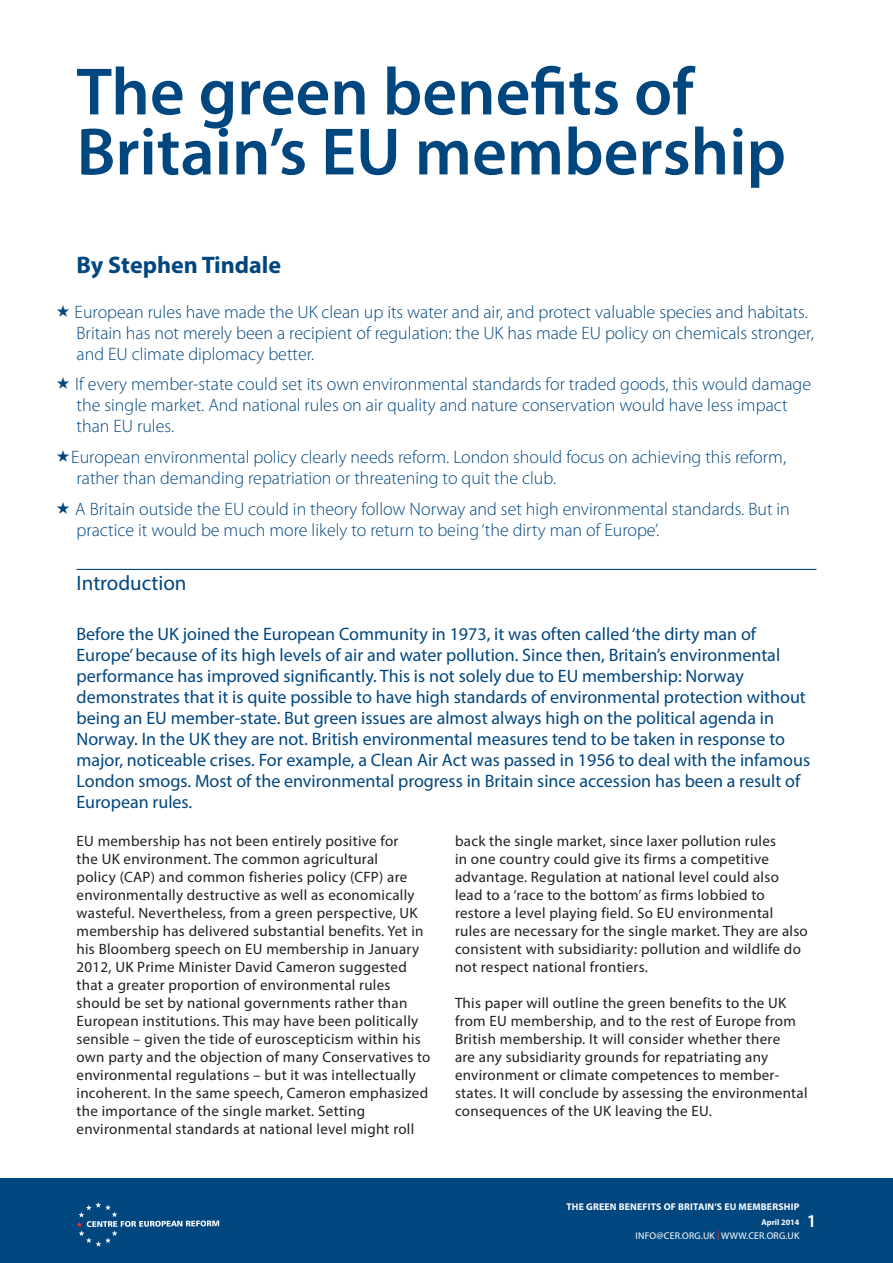
<style>
.page{position:relative;width:893px;height:1263px;background:#fff}
.page>*{position:absolute;margin:0;border:0;box-sizing:border-box;transform-origin:0 0}
.t1{font:600 67.5px/60px "Myriad Pro";color:#00467f}
.t2{font:700 24px "Myriad Pro";color:#00467f}
.t3{font:21px "Myriad Pro";color:#00467f}
.t4{font:300 18px/21px "Myriad Pro";color:#00467f}
.t5{font:18px/21px "Myriad Pro";color:#00467f}
.t6{font:600 18px "Myriad Pro";color:#fff}
.t7{font:15px/18px "Myriad Pro";letter-spacing:.02em;color:#231f20}
.t8{font:700 9.75px "Myriad Pro";letter-spacing:.02em;color:#fff}
.t9{font:9.75px "Myriad Pro";letter-spacing:.02em;color:#fff}
.t10{font:700 8.25px "Myriad Pro";color:#fff}
.s1{color:#ee3224}
</style>
<div class="page">
<div style="left:0;top:1178px;width:893px;height:85px;background:#00467f"></div>
<svg style="left:77px;top:1202px;width:142px;height:45px"></svg>
<hr style="left:77px;top:569px;width:739px;height:1px;background:#00467f">
<h1 class="t1" style="left:77px;top:67px;width:711px">The green benefits of<br>Britain’s EU membership</h1>
<h2 class="t2" style="left:77px;top:256px;width:206px">By Stephen Tindale</h2>
<p class="t4" style="left:75px;top:303px;width:741px">European rules have made the UK clean up its water and air, and protect valuable species and habitats.<br>Britain has not merely been a recipient of regulation: the UK has made EU policy on chemicals stronger, and EU climate diplomacy better.</p>
<p class="t4" style="left:75px;top:376px;width:737px">If every member-state could set its own environmental standards for traded goods, this would damage the single market. And national rules on air quality and nature conservation would have less impact than EU rules.</p>
<p class="t4" style="left:71px;top:448px;width:716px">European environmental policy clearly needs reform. London should focus on achieving this reform, rather than demanding repatriation or threatening to quit the club.</p>
<p class="t4" style="left:75px;top:500px;width:716px">A Britain outside the EU could in theory follow Norway and set high environmental standards. But in practice it would be much more likely to return to being ‘the dirty man of Europe’.</p>
<h3 class="t3" style="left:77px;top:575px;width:112px">Introduction</h3>
<p class="t5" style="left:77px;top:625px;width:735px">Before the UK joined the European Community in 1973, it was often called ‘the dirty man of Europe’ because of its high levels of air and water pollution. Since then, Britain’s environmental performance has improved significantly. This is not solely due to EU membership: Norway demonstrates that it is quite possible to have high standards of environmental protection without being an EU member-state. But green issues are almost always high on the political agenda in Norway. In the UK they are not. British environmental measures tend to be taken in response to major, noticeable crises. For example, a Clean Air Act was passed in 1956 to deal with the infamous London smogs. Most of the environmental progress in Britain since accession has been a result of European rules.</p>
<p class="t7" style="left:77px;top:833px;width:355px">EU membership has not been entirely positive for<br>the UK environment. The common agricultural<br>policy (CAP) and common fisheries policy (CFP) are environmentally destructive as well as economically wasteful. Nevertheless, from a green perspective, UK membership has delivered substantial benefits. Yet in his Bloomberg speech on EU membership in January 2012, UK Prime Minister David Cameron suggested that a greater proportion of environmental rules should be set by national governments rather than European institutions. This may have been politically sensible – given the tide of euroscepticism within his own party and the objection of many Conservatives to environmental regulations – but it was intellectually incoherent. In the same speech, Cameron emphasized the importance of the single market. Setting environmental standards at national level might roll</p>
<p class="t7" style="left:455px;top:833px;width:354px">back the single market, since laxer pollution rules<br>in one country could give its firms a competitive advantage. Regulation at national level could also lead to a ‘race to the bottom’ as firms lobbied to restore a level playing field. So EU environmental rules are necessary for the single market. They are also consistent with subsidiarity: pollution and wildlife do not respect national frontiers.</p>
<p class="t7" style="left:455px;top:995px;width:354px">This paper will outline the green benefits to the UK from EU membership, and to the rest of Europe from British membership. It will consider whether there<br>are any subsidiarity grounds for repatriating any environment or climate competences to member&shy;states. It will conclude by assessing the environmental consequences of the UK leaving the EU.</p>
<p class="t8" style="left:566px;top:1203px;width:234px">THE GREEN BENEFITS OF BRITAIN’S EU MEMBERSHIP</p>
<p class="t10" style="left:761px;top:1219px;width:39px">April 2014</p>
<p class="t9" style="left:636px;top:1232px;width:165px">INFO@CER.ORG.UK <span class="s1">|</span> WWW.CER.ORG.UK</p>
<p class="t8" style="left:775px;top:1203px;width:26px">TITLE</p>
<p class="t10" style="left:755px;top:1219px;width:26px">Month</p>
<p class="t10" style="left:795px;top:1219px;width:6px">3</p>
<p class="t6" style="left:807px;top:1215px;width:11px">1</p>
</div>
